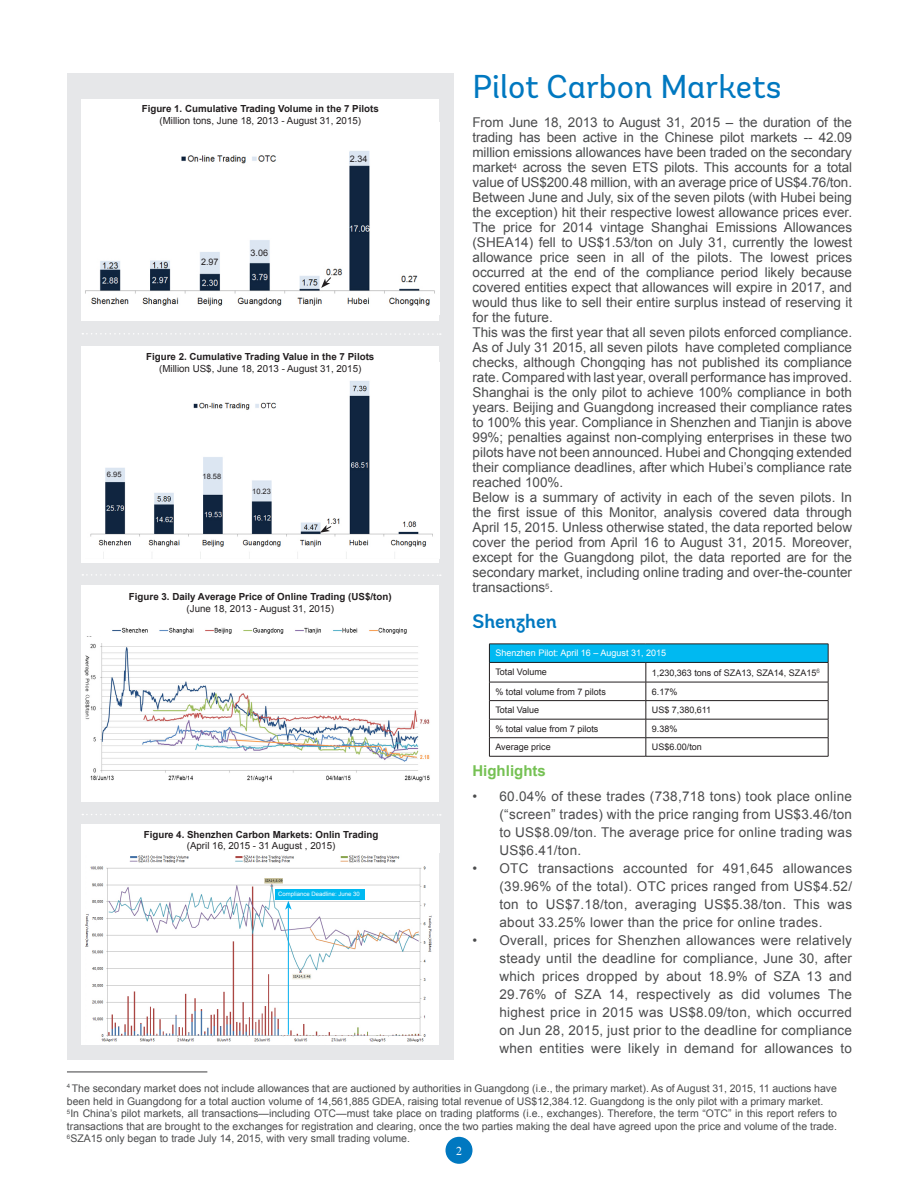
<style>
.page{position:relative;width:918px;height:1188px;background:#fff}
.page>*{position:absolute;margin:0;border:0;box-sizing:border-box;transform-origin:0 0}
.t1{font:33px "Andes";color:#0078c0}
.t2{font:600 19.5px "Andes";color:#0078c0}
.t3{font:700 15px "Arial";color:#75c153}
.t4{font:13.5px/15px "Arial";color:#4b4c4d;text-align:justify}
.t5{font:12px "Times New Roman";color:#fff}
.t6{font:10.5px/12.6px "Arial";color:#4b4c4d}
.t7{font:700 9.75px "Arial";color:#231f20}
.t8{font:9.75px "Arial";color:#231f20}
.t9{font:9px "Arial";color:#231f20}
.t10{font:9px "Arial";color:#fff}
.t11{font:7.5px "Arial";color:#231f20}
.t12{font:6px "Arial";color:#fff}
</style>
<div class="page">
<div style="left:446px;top:1137px;width:26px;height:27px;background:#0078c0;border-radius:50%"></div>
<div style="left:67px;top:74px;width:387px;height:986px;background:#e6e7e9"></div>
<hr style="left:67px;top:1072px;width:140px;height:1px;background:#3e3e3f">
<div style="left:82px;top:122px;width:357px;height:198px;background:#fff"></div>
<img style="left:85px;top:151px;width:350px;height:155px">
<div style="left:82px;top:99px;width:357px;height:32px;background:#fff"></div>
<div style="left:82px;top:346px;width:357px;height:217px;background:#fff"></div>
<img style="left:90px;top:381px;width:343px;height:178px">
<svg style="left:82px;top:333px;width:359px;height:2px"></svg>
<svg style="left:82px;top:574px;width:359px;height:2px"></svg>
<svg style="left:82px;top:814px;width:359px;height:2px"></svg>
<div style="left:82px;top:585px;width:357px;height:217px;background:#fff"></div>
<img style="left:85px;top:643px;width:345px;height:139px">
<img style="left:112px;top:627px;width:295px;height:7px">
<svg style="left:321px;top:277px;width:11px;height:11px"></svg>
<svg style="left:320px;top:525px;width:12px;height:8px"></svg>
<div style="left:489px;top:644px;width:339px;height:18px;background:#00b9f1"></div>
<hr style="left:489px;top:644px;width:157px;height:1px;background:#231f20">
<hr style="left:646px;top:644px;width:182px;height:1px;background:#231f20">
<hr style="left:489px;top:662px;width:157px;height:1px;background:#231f20">
<hr style="left:646px;top:662px;width:182px;height:1px;background:#231f20">
<hr style="left:489px;top:682px;width:157px;height:1px;background:#231f20">
<hr style="left:646px;top:682px;width:182px;height:1px;background:#231f20">
<hr style="left:489px;top:700px;width:157px;height:1px;background:#231f20">
<hr style="left:646px;top:700px;width:182px;height:1px;background:#231f20">
<hr style="left:489px;top:719px;width:157px;height:1px;background:#231f20">
<hr style="left:646px;top:719px;width:182px;height:1px;background:#231f20">
<hr style="left:489px;top:737px;width:157px;height:1px;background:#231f20">
<svg style="left:489px;top:644px;width:1px;height:112px"></svg>
<hr style="left:646px;top:737px;width:182px;height:1px;background:#231f20">
<svg style="left:646px;top:663px;width:1px;height:93px"></svg>
<svg style="left:828px;top:644px;width:1px;height:112px"></svg>
<hr style="left:489px;top:756px;width:157px;height:1px;background:#231f20">
<hr style="left:646px;top:756px;width:182px;height:1px;background:#231f20">
<img style="left:85px;top:853px;width:350px;height:191px">
<div style="left:275px;top:889px;width:89px;height:11px;background:#00b9f1"></div>
<hr style="left:288px;top:907px;width:1px;height:128px;background:#00aeef">
<svg style="left:285px;top:901px;width:7px;height:9px"></svg>
<div style="left:250px;top:245px;width:18px;height:11px;background:#dce6f2"></div>
<div style="left:349px;top:153px;width:19px;height:11px;background:#dce6f2"></div>
<div style="left:201px;top:252px;width:18px;height:19px;background:#dce6f2"></div>
<div style="left:106px;top:470px;width:19px;height:9px;background:#dce6f2"></div>
<div style="left:205px;top:465px;width:17px;height:17px;background:#dce6f2"></div>
<div style="left:253px;top:483px;width:18px;height:16px;background:#dce6f2"></div>
<div style="left:82px;top:825px;width:358px;height:28px;background:#fff"></div>
<p class="t7" style="left:142px;top:102px;width:239px">Figure 1. Cumulative Trading Volume in the 7 Pilots</p>
<p class="t8" style="left:159px;top:114px;width:203px">(Million tons, June 18, 2013 - August 31, 2015)</p>
<p class="t9" style="left:201px;top:256px;width:19px">2.97</p>
<p class="t9" style="left:251px;top:247px;width:19px">3.06</p>
<p class="t9" style="left:350px;top:153px;width:19px">2.34</p>
<p class="t7" style="left:146px;top:351px;width:230px">Figure 2. Cumulative Trading Value in the 7 Pilots</p>
<p class="t8" style="left:159px;top:362px;width:204px">(Million US$, June 18, 2013 - August 31, 2015)</p>
<p class="t11" style="left:107px;top:470px;width:16px">6.95</p>
<p class="t11" style="left:202px;top:471px;width:20px">18.58</p>
<p class="t11" style="left:252px;top:486px;width:20px">10.23</p>
<p class="t7" style="left:129px;top:590px;width:264px">Figure 3. Daily Average Price of Online Trading (US$/ton)</p>
<p class="t8" style="left:187px;top:602px;width:149px">(June 18, 2013 - August 31, 2015)</p>
<p class="t1" style="left:472px;top:67px;width:311px">Pilot Carbon Markets</p>
<p class="t4" style="left:472px;top:115px;width:381px">From June 18, 2013 to August 31, 2015 – the duration of the trading has been active in the Chinese pilot markets -- 42.09 million emissions allowances have been traded on the secondary market<sup>4</sup> across the seven ETS pilots. This accounts for a total value of US$200.48 million, with an average price of US$4.76/ton.</p>
<p class="t4" style="left:472px;top:190px;width:381px">Between June and July, six of the seven pilots (with Hubei being the exception) hit their respective lowest allowance prices ever.<br>The price for 2014 vintage Shanghai Emissions Allowances (SHEA14) fell to US$1.53/ton on July 31, currently the lowest allowance price seen in all of the pilots. The lowest prices occurred at the end of the compliance period likely because covered entities expect that allowances will expire in 2017, and would thus like to sell their entire surplus instead of reserving it for the future.</p>
<p class="t4" style="left:472px;top:325px;width:381px">This was the first year that all seven pilots enforced compliance.<br>As of July 31 2015, all seven pilots have completed compliance checks, although Chongqing has not published its compliance rate. Compared with last year, overall performance has improved.<br>Shanghai is the only pilot to achieve 100% compliance in both years. Beijing and Guangdong increased their compliance rates to 100% this year. Compliance in Shenzhen and Tianjin is above 99%; penalties against non-complying enterprises in these two pilots have not been announced. Hubei and Chongqing extended their compliance deadlines, after which Hubei’s compliance rate reached 100%.</p>
<p class="t4" style="left:472px;top:490px;width:381px">Below is a summary of activity in each of the seven pilots. In the first issue of this Monitor, analysis covered data through April 15, 2015. Unless otherwise stated, the data reported below cover the period from April 16 to August 31, 2015. Moreover, except for the Guangdong pilot, the data reported are for the secondary market, including online trading and over-the-counter transactions<sup>5</sup>.</p>
<p class="t2" style="left:472px;top:609px;width:86px">Shenzhen</p>
<p class="t10" style="left:495px;top:647px;width:172px">Shenzhen Pilot: April 16 – August 31, 2015</p>
<p class="t9" style="left:495px;top:666px;width:53px">Total Volume</p>
<p class="t9" style="left:652px;top:667px;width:170px">1,230,363 tons of SZA13, SZA14, SZA15<sup>6</sup></p>
<p class="t9" style="left:495px;top:686px;width:112px">% total volume from 7 pilots</p>
<p class="t9" style="left:652px;top:686px;width:27px">6.17%</p>
<p class="t9" style="left:495px;top:704px;width:45px">Total Value</p>
<p class="t9" style="left:652px;top:704px;width:61px">US$ 7,380,611</p>
<p class="t9" style="left:495px;top:723px;width:105px">% total value from 7 pilots</p>
<p class="t9" style="left:652px;top:723px;width:27px">9.38%</p>
<p class="t9" style="left:495px;top:741px;width:57px">Average price</p>
<p class="t9" style="left:652px;top:741px;width:52px">US$6.00/ton</p>
<p class="t3" style="left:472px;top:761px;width:75px">Highlights</p>
<p class="t4" style="left:500px;top:787px;width:354px;line-height:18px;text-indent:-27px">• 60.04% of these trades (738,718 tons) took place online (“screen” trades) with the price ranging from US$3.46/ton to US$8.09/ton. The average price for online trading was US$6.41/ton.</p>
<p class="t4" style="left:500px;top:859px;width:354px;line-height:18px;text-indent:-27px">• OTC transactions accounted for 491,645 allowances (39.96% of the total). OTC prices ranged from US$4.52/ ton to US$7.18/ton, averaging US$5.38/ton. This was about 33.25% lower than the price for online trades.</p>
<p class="t4" style="left:500px;top:931px;width:354px;line-height:18px;text-indent:-27px">• Overall, prices for Shenzhen allowances were relatively steady until the deadline for compliance, June 30, after which prices dropped by about 18.9% of SZA 13 and 29.76% of SZA 14, respectively as did volumes The highest price in 2015 was US$8.09/ton, which occurred on Jun 28, 2015, just prior to the deadline for compliance when entities were likely in demand for allowances to</p>
<p class="t6" style="left:67px;top:1082px;width:772px"><sup>4</sup> The secondary market does not include allowances that are auctioned by authorities in Guangdong (i.e., the primary market). As of August 31, 2015, 11 auctions have been held in Guangdong for a total auction volume of 14,561,885 GDEA, raising total revenue of US$12,384.12. Guangdong is the only pilot with a primary market.</p>
<p class="t6" style="left:67px;top:1107px;width:772px"><sup>5</sup>In China’s pilot markets, all transactions—including OTC—must take place on trading platforms (i.e., exchanges). Therefore, the term “OTC” in this report refers to transactions that are brought to the exchanges for registration and clearing, once the two parties making the deal have agreed upon the price and volume of the trade.</p>
<p class="t6" style="left:67px;top:1132px;width:345px"><sup>6</sup>SZA15 only began to trade July 14, 2015, with very small trading volume.</p>
<p class="t7" style="left:142px;top:828px;width:201px">Figure4. Shenzhen Carbon Markets: Online</p>
<p class="t8" style="left:217px;top:840px;width:88px">(April 16 August 31)</p>
<p class="t7" style="left:144px;top:828px;width:236px">Figure 4. Shenzhen Carbon Markets: Onlin Trading</p>
<p class="t8" style="left:187px;top:840px;width:150px">(April 16, 2015 - 31 August , 2015)</p>
<p class="t12" style="left:278px;top:890px;width:83px">Compliance Deadline: June 30</p>
<p class="t5" style="left:456px;top:1143px;width:7px">2</p>
</div>
